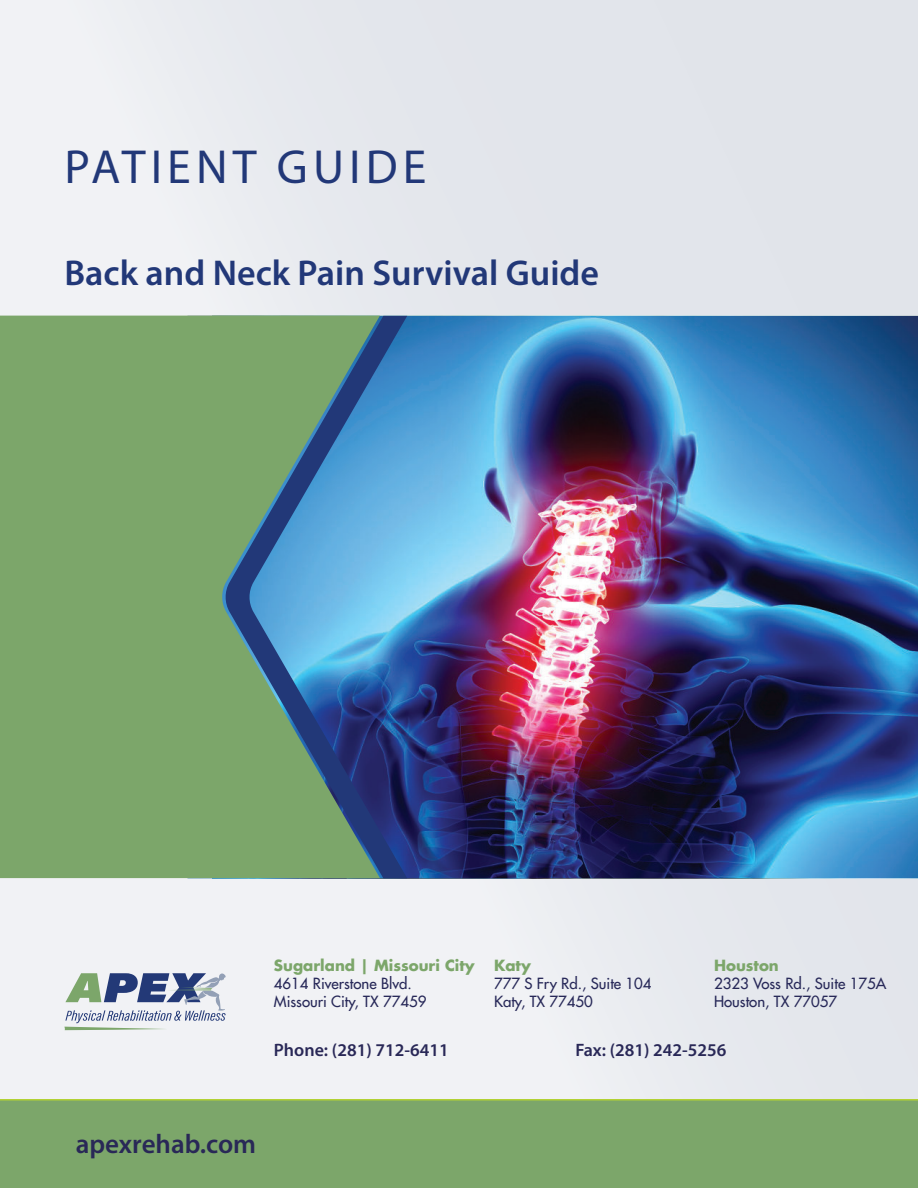
<style>
.page{position:relative;width:918px;height:1188px;background:#e7e9ee}
.page>*{position:absolute;margin:0;border:0;box-sizing:border-box;transform-origin:0 0}
.t1{font:48px "Myriad Pro";letter-spacing:.105em;color:#223878}
.t2{font:600 36px "Myriad Pro";color:#223878}
.t3{font:600 27px "Myriad Pro";color:#292857}
.t4{font:600 18px "Myriad Pro";color:#292857}
.t5{font:15px/18px "Futura LT";color:#272858}
.t6{font:700 15px "Futura LT";color:#7ca66a}
</style>
<div class="page">
<img style="left:407px;top:316px;width:511px;height:562px">
<div style="left:0;top:316px;width:224px;height:562px;background:#7ca66a"></div>
<svg style="left:224px;top:316px;width:183px;height:562px;background:#5a8d96"></svg>
<div style="left:0;top:1099px;width:918px;height:89px;background:#7ca66a"></div>
<svg style="left:64px;top:973px;width:162px;height:57px"></svg>
<h1 class="t1" style="left:64px;top:138px;width:363px">PATIENT GUIDE</h1>
<h2 class="t2" style="left:64px;top:258px;width:536px">Back and Neck Pain Survival Guide</h2>
<p class="t6" style="left:274px;top:959px;width:202px">Sugarland | Missouri City</p>
<p class="t5" style="left:274px;top:976px;width:154px">4614 Riverstone Blvd.<br>Missouri City, TX 77459</p>
<p class="t6" style="left:494px;top:959px;width:38px">Katy</p>
<p class="t5" style="left:494px;top:976px;width:159px">777 S Fry Rd., Suite 104<br>Katy, TX 77450</p>
<p class="t6" style="left:714px;top:959px;width:66px">Houston</p>
<p class="t5" style="left:714px;top:976px;width:174px">2323 Voss Rd., Suite 175A<br>Houston, TX 77057</p>
<p class="t4" style="left:274px;top:1042px;width:176px">Phone: (281) 712-6411</p>
<p class="t4" style="left:575px;top:1042px;width:153px">Fax: (281) 242-5256</p>
<h3 class="t3" style="left:76px;top:1133px;width:182px">apexrehab.com</h3>
</div>
